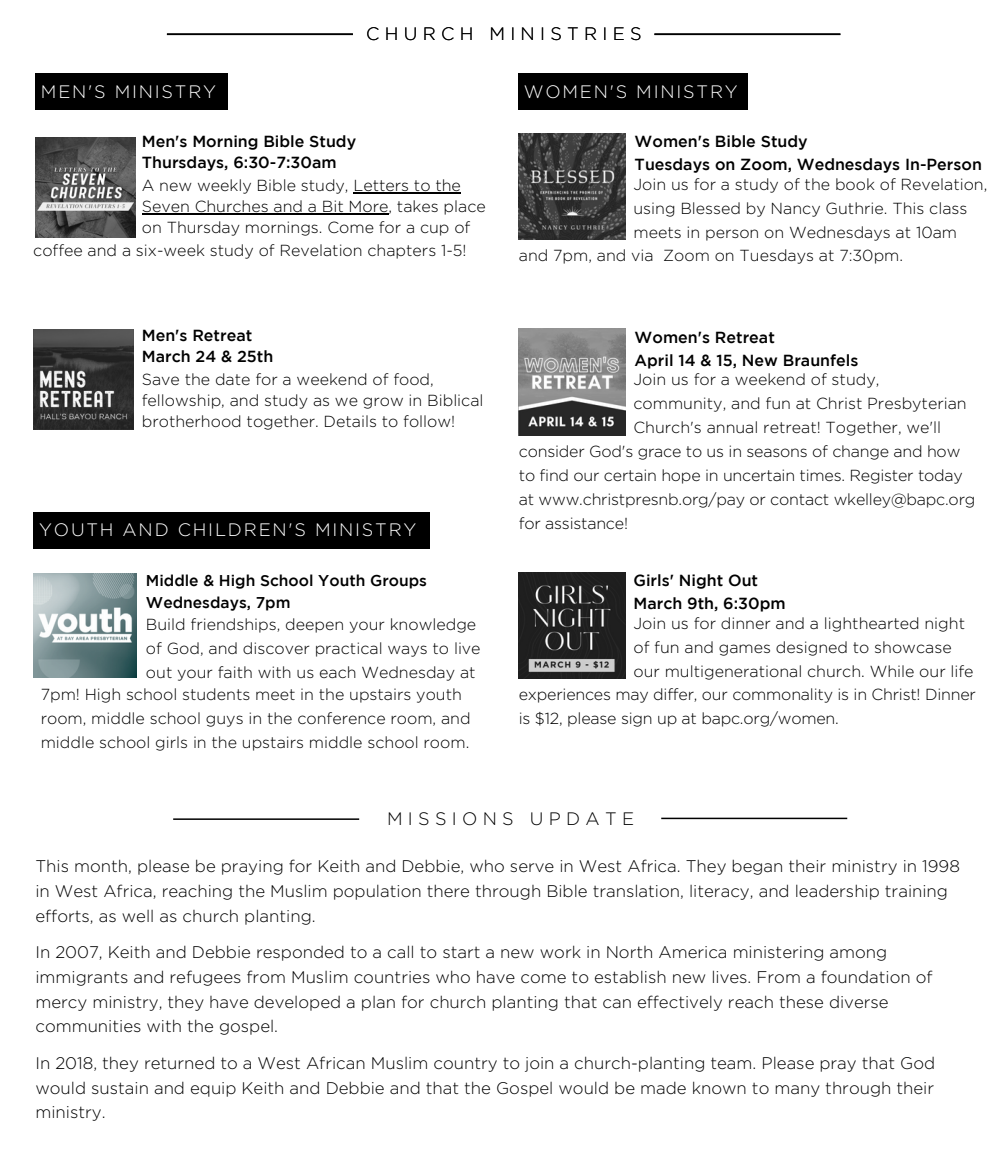
<style>
.page{position:relative;width:1008px;height:1152px;background:#fff}
.page>*{position:absolute;margin:0;border:0;box-sizing:border-box;transform-origin:0 0}
.t1{font:300 18px "Gotham";letter-spacing:.1em;color:#fff}
.t2{font:300 18px "Gotham";letter-spacing:.295em;color:#000}
.t3{font:300 16.8px/24.6px "Gotham";color:#000}
.t4{font:300 16px/24px "Gotham";color:#000}
.t5{font:500 16px/22.6px "Gotham";color:#000}
.t6{font:500 15.6px/22px "Gotham";color:#000}
</style>
<div class="page">
<hr style="left:167px;top:33px;width:186px;height:2px;background:#000">
<hr style="left:654px;top:33px;width:186px;height:2px;background:#000">
<div style="left:33px;top:512px;width:397px;height:36px;background:#000"></div>
<img style="left:33px;top:574px;width:104px;height:103px">
<img style="left:519px;top:133px;width:106px;height:107px">
<div style="left:518px;top:74px;width:229px;height:36px;background:#000"></div>
<img style="left:33px;top:329px;width:101px;height:101px">
<div style="left:35px;top:74px;width:193px;height:36px;background:#000"></div>
<img style="left:35px;top:137px;width:101px;height:101px">
<hr style="left:353px;top:192px;width:108px;height:1px;background:#000">
<hr style="left:142px;top:213px;width:246px;height:2px;background:#000">
<hr style="left:661px;top:818px;width:186px;height:1px;background:#000">
<hr style="left:173px;top:818px;width:186px;height:2px;background:#000">
<img style="left:519px;top:329px;width:106px;height:106px">
<img style="left:519px;top:572px;width:106px;height:107px">
<p class="t2" style="left:366px;top:24px;width:277px">CHURCH MINISTRIES</p>
<p class="t1" style="left:41px;top:81px;width:177px">MEN'S MINISTRY</p>
<p class="t5" style="left:142px;top:131px;width:216px;line-height:21.4px">Men's Morning Bible Study<br>Thursdays, 6:30-7:30am</p>
<p class="t1" style="left:524px;top:81px;width:215px">WOMEN'S MINISTRY</p>
<p class="t5" style="left:635px;top:132px;width:349px">Women's Bible Study<br>Tuesdays on Zoom, Wednesdays In-Person</p>
<p class="t4" style="left:142px;top:174px;width:345px;line-height:21.4px">A new weekly Bible study, Letters to the<br>Seven Churches and a Bit More, takes place on Thursday mornings. Come for a cup of</p>
<p class="t4" style="left:33px;top:238px;width:435px">coffee and a six-week study of Revelation chapters 1-5!</p>
<p class="t5" style="left:142px;top:325px;width:133px;line-height:21.4px">Men's Retreat<br>March 24 &amp; 25th</p>
<p class="t4" style="left:142px;top:368px;width:343px;line-height:21.4px">Save the date for a weekend of food, fellowship, and study as we grow in Biblical brotherhood together. Details to follow!</p>
<p class="t1" style="left:39px;top:520px;width:379px">YOUTH AND CHILDREN'S MINISTRY</p>
<p class="t6" style="left:146px;top:571px;width:283px">Middle &amp; High School Youth Groups<br>Wednesdays, 7pm</p>
<p class="t4" style="left:146px;top:612px;width:336px">Build friendships, deepen your knowledge of God, and discover practical ways to live out your faith with us each Wednesday at</p>
<p class="t4" style="left:41px;top:683px;width:431px">7pm! High school students meet in the upstairs youth room, middle school guys in the conference room, and middle school girls in the upstairs middle school room.</p>
<p class="t4" style="left:633px;top:172px;width:355px">Join us for a study of the book of Revelation, using Blessed by Nancy Guthrie. This class meets in person on Wednesdays at 10am</p>
<p class="t4" style="left:519px;top:244px;width:386px">and 7pm, and via Zoom on Tuesdays at 7:30pm.</p>
<p class="t5" style="left:635px;top:327px;width:225px">Women's Retreat<br>April 14 &amp; 15, New Braunfels</p>
<p class="t4" style="left:633px;top:368px;width:335px">Join us for a weekend of study, community, and fun at Christ Presbyterian<br>Church's annual retreat! Together, we'll</p>
<p class="t4" style="left:519px;top:439px;width:458px">consider God's grace to us in seasons of change and how to find our certain hope in uncertain times. Register today at www.christpresnb.org/pay or contact wkelley@bapc.org for assistance!</p>
<p class="t5" style="left:633px;top:571px;width:154px">Girls' Night Out<br>March 9th, 6:30pm</p>
<p class="t4" style="left:633px;top:611px;width:342px">Join us for dinner and a lighthearted night of fun and games designed to showcase our multigenerational church. While our life</p>
<p class="t4" style="left:519px;top:683px;width:459px">experiences may differ, our commonality is in Christ! Dinner is $12, please sign up at bapc.org/women.</p>
<p class="t2" style="left:387px;top:809px;width:249px">MISSIONS UPDATE</p>
<p class="t3" style="left:35px;top:854px;width:926px">This month, please be praying for Keith and Debbie, who serve in West Africa. They began their ministry in 1998 in West Africa, reaching the Muslim population there through Bible translation, literacy, and leadership training efforts, as well as church planting.</p>
<p class="t3" style="left:35px;top:940px;width:899px">In 2007, Keith and Debbie responded to a call to start a new work in North America ministering among immigrants and refugees from Muslim countries who have come to establish new lives. From a foundation of mercy ministry, they have developed a plan for church planting that can effectively reach these diverse communities with the gospel.</p>
<p class="t3" style="left:35px;top:1051px;width:901px;text-align:justify">In 2018, they returned to a West African Muslim country to join a church-planting team. Please pray that God would sustain and equip Keith and Debbie and that the Gospel would be made known to many through their ministry.</p>
</div>
